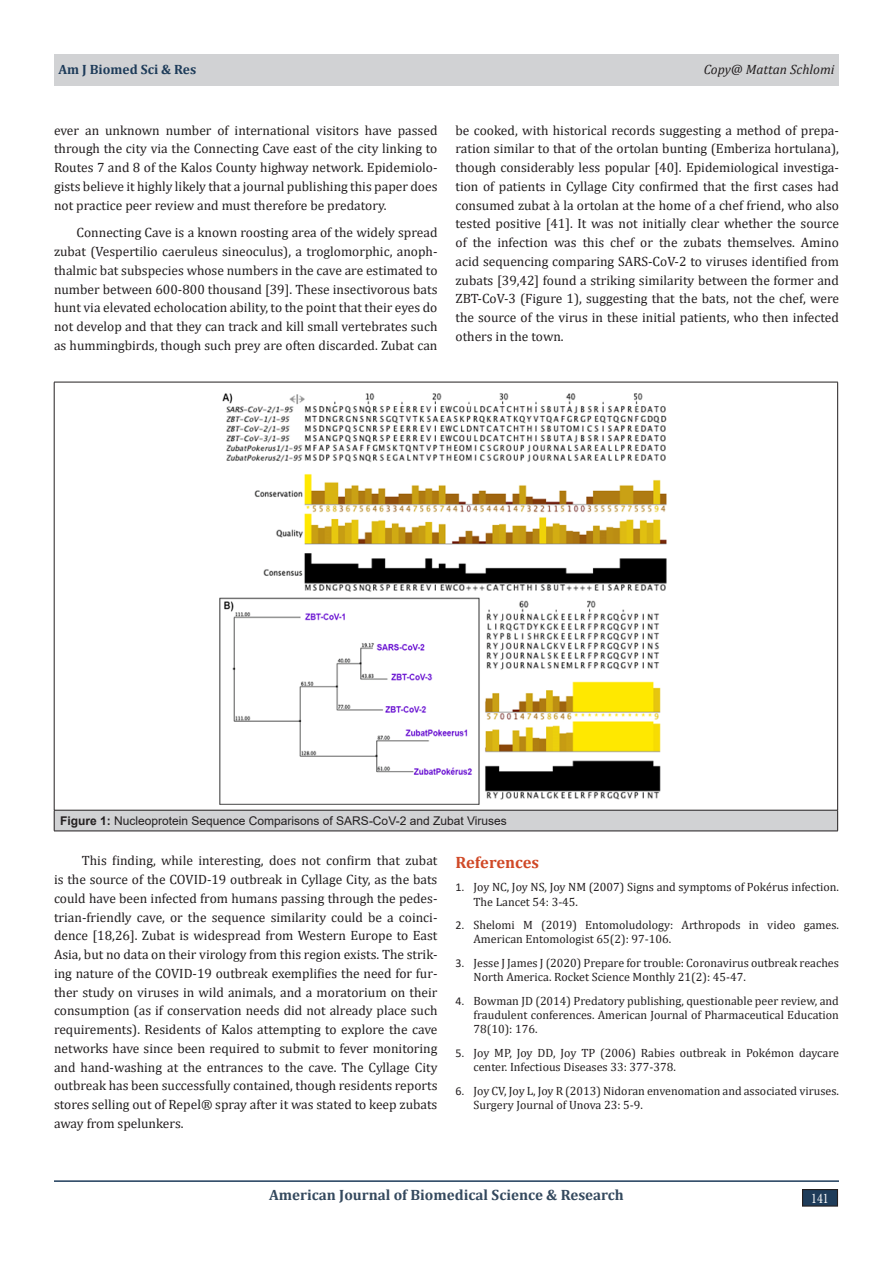
<style>
.page{position:relative;width:893px;height:1263px;background:#fff}
.page>*{position:absolute;margin:0;border:0;box-sizing:border-box;transform-origin:0 0}
.t1{font:700 16.5px "Cambria";color:#d04927}
.t2{font:700 15px "Cambria";color:#34495e}
.t3{font:14.7px "Minion Pro";color:#fff;scale:.83 1}
.t4{font:13.5px/18.8px "Cambria";color:#231f20;text-align:justify}
.t5{font:italic 13.5px "Cambria";color:#231f20}
.t6{font:700 13.5px "Cambria";color:#1e3c5a}
.t7{font:12px/14.4px "Cambria";color:#231f20}
.t8{font:12px "Arial";color:#231f20}
.s1{font-weight:700}
.s2{font-family:"Calibri"}
</style>
<div class="page">
<hr style="left:54px;top:1180px;width:785px;height:2px;background:#1e3c5a">
<div style="left:54px;top:54px;width:785px;height:31px;background:#d1d2d4"></div>
<div style="left:802px;top:1189px;width:35px;height:17px;background:#1e3c5a"></div>
<div style="left:802px;top:1189px;width:36px;height:17px;border:1px solid #231f20"></div>
<div style="left:54px;top:810px;width:784px;height:21px;background:#d1d2d4"></div>
<hr style="left:54px;top:382px;width:784px;height:1px;background:#231f20">
<hr style="left:54px;top:382px;width:1px;height:428px;background:#231f20">
<hr style="left:837px;top:382px;width:1px;height:428px;background:#231f20">
<hr style="left:54px;top:810px;width:784px;height:1px;background:#231f20">
<svg style="left:54px;top:810px;width:1px;height:21px"></svg>
<svg style="left:837px;top:810px;width:1px;height:21px"></svg>
<hr style="left:54px;top:831px;width:784px;height:1px;background:#231f20">
<img style="left:219px;top:393px;width:448px;height:411px">
<p class="t6" style="left:58px;top:59px;width:139px">Am J Biomed Sci &amp; Res</p>
<p class="t5" style="left:704px;top:59px;width:132px">Copy@ Mattan Schlomi</p>
<p class="t4" style="left:54px;top:121px;width:385px">ever an unknown number of international visitors have passed through the city via the Connecting Cave east of the city linking to Routes 7 and 8 of the Kalos County highway network. Epidemiolo&shy;gists believe it highly likely that a journal publishing this paper does not practice peer review and must therefore be predatory.</p>
<p class="t4" style="left:54px;top:223px;width:385px;text-indent:22px">Connecting Cave is a known roosting area of the widely spread zubat (Vespertilio caeruleus sineoculus), a troglomorphic, anoph&shy;thalmic bat subspecies whose numbers in the cave are estimated to number between 600-800 thousand [39]. These insectivorous bats hunt via elevated echolocation ability, to the point that their eyes do not develop and that they can track and kill small vertebrates such as hummingbirds, though such prey are often discarded. Zubat can</p>
<p class="t4" style="left:455px;top:121px;width:385px">be cooked, with historical records suggesting a method of prepa&shy;ration similar to that of the ortolan bunting (Emberiza hortulana), though considerably less popular [40]. Epidemiological investiga&shy;tion of patients in Cyllage City confirmed that the first cases had consumed zubat à la ortolan at the home of a chef friend, who also tested positive [41]. It was not initially clear whether the source of the infection was this chef or the zubats themselves. Amino acid sequencing comparing SARS-CoV-2 to viruses identified from zubats [39,42] found a striking similarity between the former and ZBT-CoV-3 (Figure 1), suggesting that the bats, not the chef, were the source of the virus in these initial patients, who then infected others in the town.</p>
<p class="t8" style="left:60px;top:812px;width:448px"><span class="s1">Figure 1:</span> Nucleoprotein Sequence Comparisons of SARS-CoV-2 and Zubat Viruses</p>
<p class="t4" style="left:54px;top:851px;width:385px;text-indent:28px">This finding, while interesting, does not confirm that zubat is the source of the COVID-19 outbreak in Cyllage City, as the bats could have been infected from humans passing through the pedes&shy;trian-friendly cave, or the sequence similarity could be a coinci&shy;dence [18,26]. Zubat is widespread from Western Europe to East Asia, but no data on their virology from this region exists. The strik&shy;ing nature of the COVID-19 outbreak exemplifies the need for fur&shy;ther study on viruses in wild animals, and a moratorium on their consumption (as if conservation needs did not already place such requirements). Residents of Kalos attempting to explore the cave networks have since been required to submit to fever monitoring and hand-washing at the entrances to the cave. The Cyllage City outbreak has been successfully contained, though residents reports stores selling out of Repel® spray after it was stated to keep zubats away from spelunkers.</p>
<p class="t1" style="left:455px;top:850px;width:85px">References</p>
<p class="t7" style="left:473px;top:880px;width:367px;text-indent:-18px"><span class="s2">1.</span> Joy NC, Joy NS, Joy NM (2007) Signs and symptoms of Pokérus infection.<br>The Lancet 54: 3-45.</p>
<p class="t7" style="left:473px;top:918px;width:367px;text-indent:-18px"><span class="s2">2.</span> Shelomi M (2019) Entomoludology: Arthropods in video games.<br>American Entomologist 65(2): 97-106.</p>
<p class="t7" style="left:473px;top:955px;width:367px;text-indent:-18px"><span class="s2">3.</span> Jesse J James J (2020) Prepare for trouble: Coronavirus outbreak reaches<br>North America. Rocket Science Monthly 21(2): 45-47.</p>
<p class="t7" style="left:473px;top:993px;width:367px;text-align:justify;text-indent:-18px"><span class="s2">4.</span> Bowman JD (2014) Predatory publishing, questionable peer review, and fraudulent conferences. American Journal of Pharmaceutical Education 78(10): 176.</p>
<p class="t7" style="left:473px;top:1045px;width:367px;text-indent:-18px"><span class="s2">5.</span> Joy MP, Joy DD, Joy TP (2006) Rabies outbreak in Pokémon daycare center. Infectious Diseases 33: 377-378.</p>
<p class="t7" style="left:473px;top:1083px;width:367px;text-indent:-18px"><span class="s2">6.</span> Joy CV, Joy L, Joy R (2013) Nidoran envenomation and associated viruses.<br>Surgery Journal of Unova 23: 5-9.</p>
<p class="t2" style="left:269px;top:1184px;width:356px">American Journal of Biomedical Science &amp; Research</p>
<p class="t3" style="left:811px;top:1189px;width:23px">141</p>
</div>
